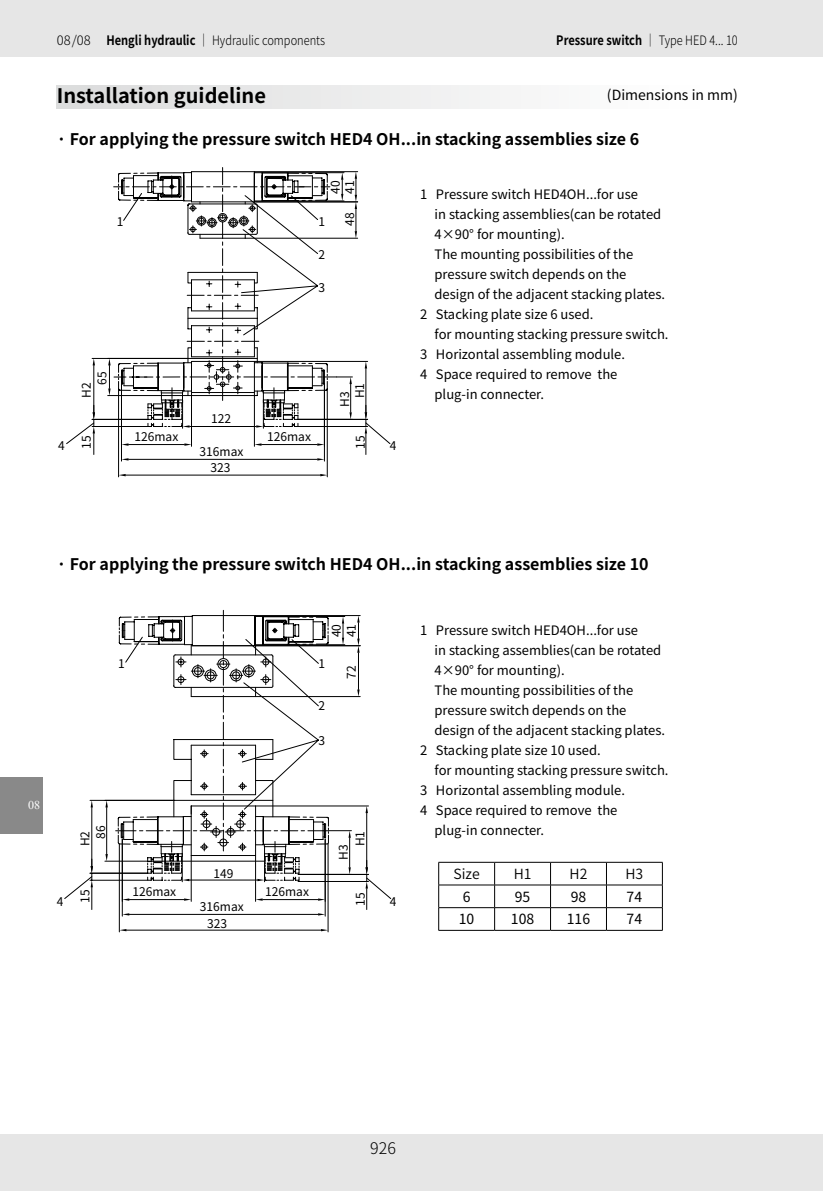
<style>
.page{position:relative;width:823px;height:1191px;background:#fff}
.page>*{position:absolute;margin:0;border:0;box-sizing:border-box;transform-origin:0 0}
.t1{font:700 20px "Noto Sans Hans";color:#000}
.t2{font:700 16px "Noto Sans Hans";color:#000}
.t3{font:300 16px "Noto Sans Hans";color:#000}
.t4{font:14px "Noto Sans Hans";color:#000}
.t5{font:600 14px "Noto Sans Hans";color:#000}
.t6{font:13px "Noto Sans Hans";color:#000}
.t7{font:300 13px "Noto Sans Hans";color:#000;scale:.85 1}
.t8{font:700 13px "Noto Sans Hans";color:#000;scale:.85 1}
.t9{font:300 13px "Noto Sans Hans";color:#000}
.t10{font:12px/15px "Noto Sans Hans";color:#000}
.t11{font:12px "Times New Roman";color:#fff}
.s1{font-weight:700}
.s2{font-weight:300}
</style>
<div class="page">
<div style="left:0;top:0;width:822px;height:57px;background:#e6e6e6"></div>
<div style="left:0;top:1134px;width:822px;height:57px;background:#e6e6e6"></div>
<div style="left:0;top:777px;width:43px;height:56px;background:#898989"></div>
<hr style="left:822px;top:227px;width:1px;height:351px;background:#dcdddd">
<hr style="left:92px;top:426px;width:56px;height:1px;background:#000">
<hr style="left:121px;top:384px;width:1px;height:77px;background:#000">
<hr style="left:324px;top:384px;width:1px;height:77px;background:#000">
<hr style="left:126px;top:475px;width:194px;height:1px;background:#000">
<hr style="left:118px;top:389px;width:1px;height:88px;background:#000">
<hr style="left:327px;top:389px;width:1px;height:88px;background:#000">
<svg style="left:320px;top:474px;width:7px;height:2px"></svg>
<svg style="left:118px;top:474px;width:8px;height:2px"></svg>
<svg style="left:108px;top:167px;width:282px;height:293px"></svg>
<hr style="left:93px;top:365px;width:1px;height:47px;background:#000">
<hr style="left:92px;top:419px;width:56px;height:1px;background:#000">
<hr style="left:92px;top:358px;width:96px;height:1px;background:#000">
<svg style="left:93px;top:358px;width:2px;height:7px"></svg>
<svg style="left:66px;top:405px;width:29px;height:49px"></svg>
<hr style="left:90px;top:880px;width:58px;height:1px;background:#000">
<hr style="left:122px;top:839px;width:1px;height:77px;background:#000">
<hr style="left:324px;top:839px;width:1px;height:77px;background:#000">
<hr style="left:126px;top:929px;width:195px;height:1px;background:#000">
<hr style="left:119px;top:844px;width:1px;height:88px;background:#000">
<hr style="left:327px;top:844px;width:1px;height:88px;background:#000">
<svg style="left:321px;top:929px;width:7px;height:2px"></svg>
<svg style="left:119px;top:929px;width:7px;height:2px"></svg>
<svg style="left:116px;top:610px;width:275px;height:305px"></svg>
<hr style="left:106px;top:807px;width:1px;height:47px;background:#000">
<hr style="left:105px;top:861px;width:77px;height:1px;background:#000">
<svg style="left:105px;top:801px;width:3px;height:6px"></svg>
<svg style="left:105px;top:854px;width:3px;height:7px"></svg>
<hr style="left:91px;top:807px;width:1px;height:59px;background:#000">
<hr style="left:90px;top:873px;width:58px;height:1px;background:#000">
<hr style="left:90px;top:800px;width:84px;height:1px;background:#000">
<svg style="left:91px;top:800px;width:2px;height:7px"></svg>
<svg style="left:64px;top:859px;width:29px;height:50px"></svg>
<hr style="left:438px;top:862px;width:56px;height:1px;background:#000">
<hr style="left:494px;top:862px;width:56px;height:1px;background:#000">
<hr style="left:550px;top:862px;width:56px;height:1px;background:#000">
<hr style="left:606px;top:862px;width:56px;height:1px;background:#000">
<hr style="left:438px;top:884px;width:56px;height:1px;background:#000">
<hr style="left:494px;top:884px;width:56px;height:1px;background:#000">
<hr style="left:550px;top:884px;width:56px;height:1px;background:#000">
<hr style="left:606px;top:884px;width:56px;height:1px;background:#000">
<hr style="left:438px;top:907px;width:56px;height:1px;background:#000">
<svg style="left:438px;top:862px;width:1px;height:68px"></svg>
<hr style="left:494px;top:907px;width:56px;height:1px;background:#000">
<svg style="left:494px;top:862px;width:1px;height:68px"></svg>
<hr style="left:550px;top:907px;width:56px;height:1px;background:#000">
<svg style="left:550px;top:862px;width:1px;height:68px"></svg>
<hr style="left:606px;top:907px;width:56px;height:1px;background:#000">
<svg style="left:661px;top:862px;width:1px;height:68px"></svg>
<hr style="left:438px;top:930px;width:56px;height:1px;background:#000">
<hr style="left:494px;top:930px;width:56px;height:1px;background:#000">
<hr style="left:550px;top:930px;width:56px;height:1px;background:#000">
<hr style="left:606px;top:930px;width:56px;height:1px;background:#000">
<div style="left:57px;top:85px;width:652px;height:24px;background:linear-gradient(to right,#dbdcdc,#fff)"></div>
<p class="t9" style="left:57px;top:33px;width:36px">08/08</p>
<p class="t7" style="left:106px;top:33px;width:258px"><span class="s1">Hengli hydraulic</span> ｜ Hydraulic components</p>
<p class="t8" style="left:556px;top:33px;width:215px">Pressure switch <span class="s2">｜ Type HED 4... 10</span></p>
<p class="t1" style="left:57px;top:84px;width:211px">Installation guideline</p>
<p class="t4" style="left:606px;top:87px;width:132px">(Dimensions in mm)</p>
<p class="t2" style="left:57px;top:130px;width:583px">· For applying the pressure switch HED4 OH...in stacking assemblies size 6</p>
<p class="t10" style="left:117px;top:214px;width:8px">1</p>
<p class="t10" style="left:95px;top:384px;width:15px;rotate:-90deg">65</p>
<p class="t10" style="left:79px;top:397px;width:17px;rotate:-90deg">H2</p>
<p class="t10" style="left:211px;top:411px;width:21px">122</p>
<p class="t10" style="left:328px;top:194px;width:15px;line-height:14.4px;rotate:-90deg">40<br>41</p>
<p class="t10" style="left:342px;top:226px;width:15px;rotate:-90deg">48</p>
<p class="t10" style="left:318px;top:214px;width:8px">1</p>
<p class="t10" style="left:318px;top:247px;width:8px">2</p>
<p class="t10" style="left:318px;top:280px;width:8px">3</p>
<p class="t10" style="left:337px;top:398px;width:17px;text-indent:-8px;rotate:-90deg">H3<br>H1</p>
<p class="t10" style="left:134px;top:429px;width:45px">126max</p>
<p class="t10" style="left:267px;top:429px;width:45px">126max</p>
<p class="t10" style="left:199px;top:443px;width:45px;line-height:16.2px;text-align:center">316max<br>323</p>
<p class="t10" style="left:79px;top:448px;width:15px;rotate:-90deg">15</p>
<p class="t10" style="left:353px;top:448px;width:15px;rotate:-90deg">15</p>
<p class="t10" style="left:58px;top:438px;width:8px">4</p>
<p class="t10" style="left:390px;top:438px;width:8px">4</p>
<p class="t6" style="left:420px;top:186px;width:219px">1 Pressure switch HED4OH...for use</p>
<p class="t6" style="left:434px;top:206px;width:228px">in stacking assemblies(can be rotated</p>
<p class="t6" style="left:434px;top:226px;width:131px">4×90° for mounting).</p>
<p class="t6" style="left:434px;top:246px;width:200px">The mounting possibilities of the</p>
<p class="t6" style="left:434px;top:266px;width:193px">pressure switch depends on the</p>
<p class="t6" style="left:434px;top:286px;width:232px">design of the adjacent stacking plates.</p>
<p class="t6" style="left:420px;top:306px;width:175px">2 Stacking plate size 6 used.</p>
<p class="t6" style="left:434px;top:326px;width:235px">for mounting stacking pressure switch.</p>
<p class="t6" style="left:420px;top:346px;width:206px">3 Horizontal assembling module.</p>
<p class="t6" style="left:420px;top:366px;width:199px">4 Space required to remove the</p>
<p class="t6" style="left:434px;top:386px;width:111px">plug-in connecter.</p>
<p class="t2" style="left:57px;top:555px;width:593px">· For applying the pressure switch HED4 OH...in stacking assemblies size 10</p>
<p class="t10" style="left:118px;top:656px;width:8px">1</p>
<p class="t10" style="left:329px;top:637px;width:15px;rotate:-90deg">40<br>41</p>
<p class="t10" style="left:344px;top:679px;width:15px;rotate:-90deg">72</p>
<p class="t10" style="left:318px;top:656px;width:8px">1</p>
<p class="t10" style="left:318px;top:699px;width:8px">2</p>
<p class="t10" style="left:318px;top:733px;width:8px">3</p>
<p class="t11" style="left:28px;top:797px;width:13px">08</p>
<p class="t10" style="left:93px;top:839px;width:15px;rotate:-90deg">86</p>
<p class="t10" style="left:78px;top:846px;width:17px;rotate:-90deg">H2</p>
<p class="t10" style="left:353px;top:846px;width:17px;rotate:-90deg">H1</p>
<p class="t10" style="left:336px;top:859px;width:17px;rotate:-90deg">H3</p>
<p class="t10" style="left:213px;top:866px;width:21px">149</p>
<p class="t10" style="left:132px;top:884px;width:45px">126max</p>
<p class="t10" style="left:265px;top:884px;width:45px">126max</p>
<p class="t10" style="left:200px;top:899px;width:45px">316max</p>
<p class="t10" style="left:78px;top:903px;width:15px;rotate:-90deg">15</p>
<p class="t10" style="left:353px;top:905px;width:15px;rotate:-90deg">15</p>
<p class="t10" style="left:57px;top:894px;width:8px">4</p>
<p class="t10" style="left:390px;top:894px;width:8px">4</p>
<p class="t10" style="left:207px;top:916px;width:21px">323</p>
<p class="t6" style="left:420px;top:623px;width:219px">1 Pressure switch HED4OH...for use</p>
<p class="t6" style="left:434px;top:643px;width:228px">in stacking assemblies(can be rotated</p>
<p class="t6" style="left:434px;top:663px;width:131px">4×90° for mounting).</p>
<p class="t6" style="left:434px;top:683px;width:200px">The mounting possibilities of the</p>
<p class="t6" style="left:434px;top:703px;width:193px">pressure switch depends on the</p>
<p class="t6" style="left:434px;top:723px;width:232px">design of the adjacent stacking plates.</p>
<p class="t6" style="left:420px;top:743px;width:182px">2 Stacking plate size 10 used.</p>
<p class="t6" style="left:434px;top:763px;width:235px">for mounting stacking pressure switch.</p>
<p class="t6" style="left:420px;top:783px;width:206px">3 Horizontal assembling module.</p>
<p class="t6" style="left:420px;top:803px;width:199px">4 Space required to remove the</p>
<p class="t6" style="left:434px;top:823px;width:111px">plug-in connecter.</p>
<p class="t5" style="left:453px;top:866px;width:28px">Size</p>
<p class="t5" style="left:513px;top:866px;width:19px">H1</p>
<p class="t5" style="left:569px;top:866px;width:19px">H2</p>
<p class="t5" style="left:625px;top:866px;width:19px">H3</p>
<p class="t4" style="left:462px;top:888px;width:9px">6</p>
<p class="t4" style="left:514px;top:888px;width:17px">95</p>
<p class="t4" style="left:570px;top:888px;width:17px">98</p>
<p class="t4" style="left:626px;top:888px;width:17px">74</p>
<p class="t4" style="left:458px;top:911px;width:17px">10</p>
<p class="t4" style="left:510px;top:911px;width:25px">108</p>
<p class="t4" style="left:566px;top:911px;width:25px">116</p>
<p class="t4" style="left:626px;top:911px;width:17px">74</p>
<p class="t3" style="left:370px;top:1139px;width:27px">926</p>
</div>
